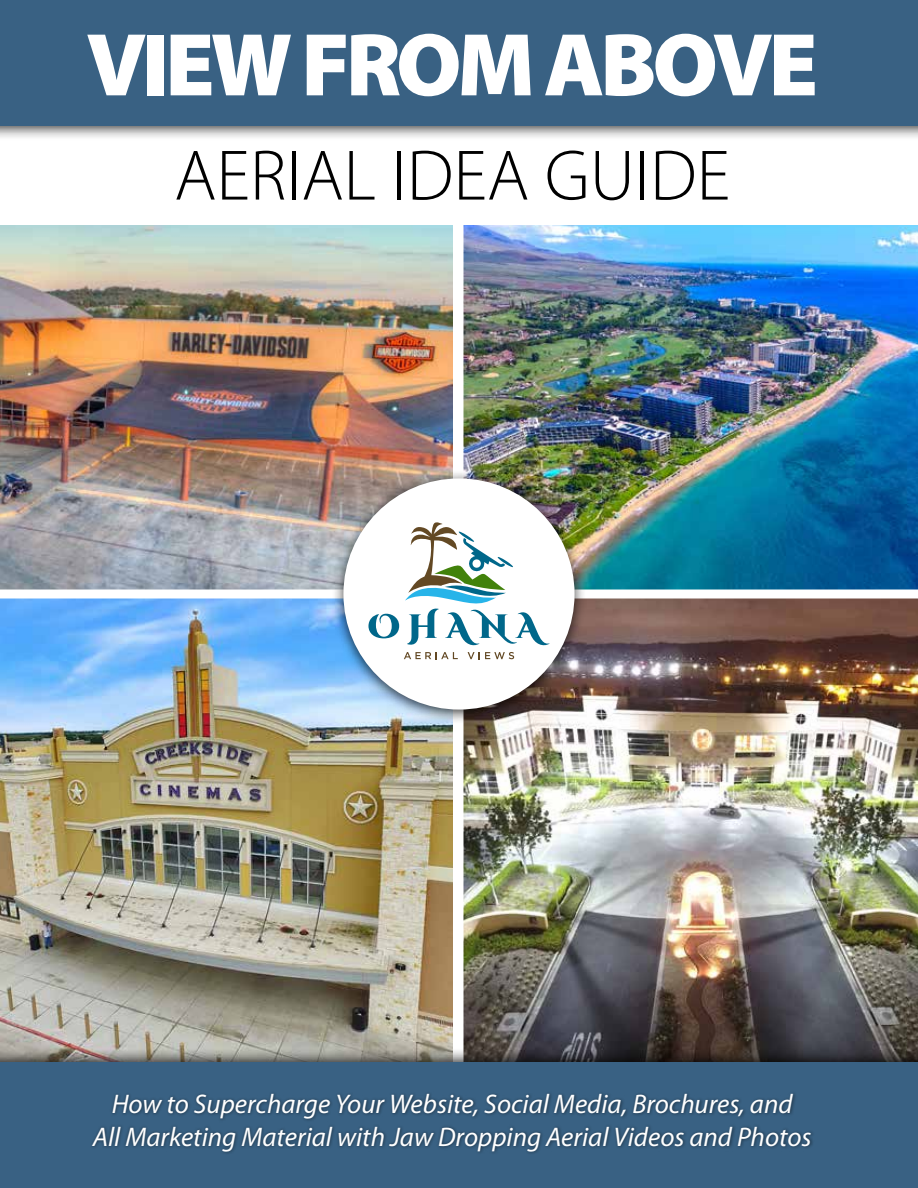
<style>
.page{position:relative;width:918px;height:1188px;background:#fff}
.page>*{position:absolute;margin:0;border:0;box-sizing:border-box;transform-origin:0 0}
.t1{font:900 90px "Myriad Pro";letter-spacing:-.05em;color:#fff}
.t2{font:300 72px "Myriad Pro";color:#000}
.t3{font:italic 27px/32.4px "Myriad Pro";color:#fff;text-align:center}
</style>
<div class="page">
<img style="left:464px;top:225px;width:454px;height:822px">
<img style="left:0;top:225px;width:452px;height:822px">
<div style="left:0;top:590px;width:918px;height:8px;background:#fff"></div>
<div style="left:0;top:0;width:918px;height:140px;background:#000;opacity:.75"></div>
<div style="left:0;top:0;width:918px;height:125px;background:#396183"></div>
<div style="left:0;top:1047px;width:918px;height:141px;background:#000;opacity:.75"></div>
<div style="left:0;top:1063px;width:918px;height:125px;background:#396183"></div>
<div style="left:90px;top:1091px;width:725px;height:64px;background:#000;opacity:.5"></div>
<div style="left:332px;top:470px;width:254px;height:255px;background:#000;opacity:.75"></div>
<div style="left:343px;top:478px;width:232px;height:232px;background:#fff;border-radius:50%"></div>
<svg style="left:368px;top:521px;width:182px;height:138px"></svg>
<h1 class="t1" style="left:86px;top:5px;width:733px">VIEW FROM ABOVE</h1>
<h2 class="t2" style="left:174px;top:132px;width:557px">AERIAL IDEA GUIDE</h2>
<p class="t3" style="left:93px;top:1088px;width:720px">How to Supercharge Your Website, Social Media, Brochures, and<br>All Marketing Material with Jaw Dropping Aerial Videos and Photos</p>
</div>
